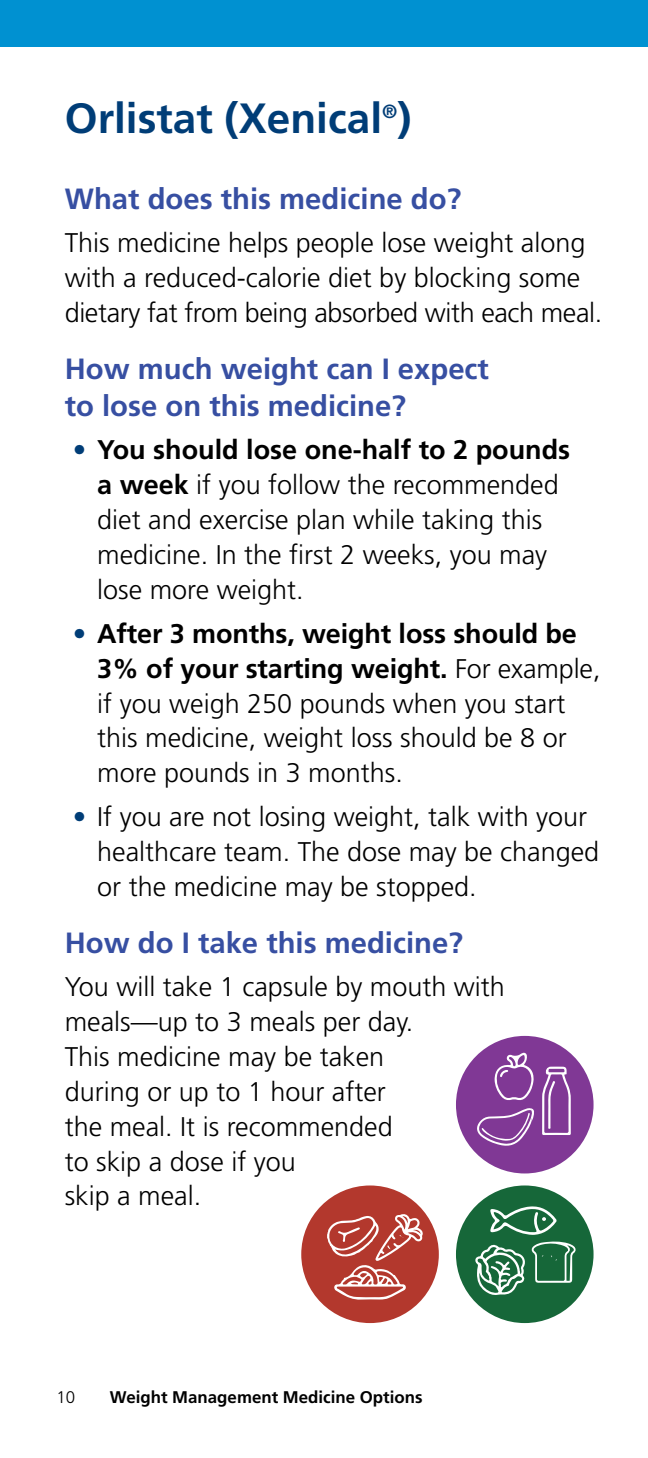
<style>
.page{position:relative;width:648px;height:1458px;background:#fff}
.page>*{position:absolute;margin:0;border:0;box-sizing:border-box;transform-origin:0 0}
.t1{font:700 42.3px "Frutiger LT Std";color:#003d77}
.t2{font:700 29.25px/37.1px "Frutiger LT Std";color:#374fa2}
.Head_2{font:300 27px/34.9px "Frutiger LT Std";color:#000}
.Body_copy__12_pt{font:300 27px/34.9px "Frutiger LT Std";color:#000}
.t3{font:700 16.88px "Frutiger LT Std";color:#000}
.t4{font:300 16.88px "Frutiger LT Std";color:#000}
.s1{font-weight:700;color:#003d77}
.s2{font-weight:700}
.s3{color:#003d77}
</style>
<div class="page">
<div style="left:0;top:0;width:648px;height:47px;background:#0091d1"></div>
<div style="left:456px;top:1036px;width:138px;height:137px;background:#803895;border-radius:50%"></div>
<svg style="left:542px;top:1067px;width:29px;height:68px"></svg>
<svg style="left:477px;top:1108px;width:57px;height:38px"></svg>
<svg style="left:495px;top:1052px;width:39px;height:48px"></svg>
<div style="left:456px;top:1185px;width:138px;height:138px;background:#166739;border-radius:50%"></div>
<svg style="left:490px;top:1206px;width:67px;height:29px"></svg>
<svg style="left:475px;top:1241px;width:101px;height:54px"></svg>
<div style="left:301px;top:1185px;width:138px;height:138px;background:#b3382d;border-radius:50%"></div>
<svg style="left:327px;top:1214px;width:96px;height:86px"></svg>
<h1 class="t1" style="left:65px;top:93px;width:348px">Orlistat (Xenical<sup>®</sup>)</h1>
<h2 class="t2" style="left:65px;top:181px;width:398px">What does this medicine do?</h2>
<p class="Body_copy__12_pt" style="left:65px;top:226px;width:539px">This medicine helps people lose weight along with a reduced-calorie diet by blocking some dietary fat from being absorbed with each meal.</p>
<h2 class="t2" style="left:65px;top:351px;width:426px">How much weight can I expect to lose on this medicine?</h2>
<p class="Head_2" style="left:97px;top:433px;width:475px;text-indent:-24px"><span class="s1">•</span> <span class="s2">You should lose one-half to 2 pounds a week</span> if you follow the recommended diet and exercise plan while taking this medicine. In the first 2 weeks, you may lose more weight.</p>
<p class="Head_2" style="left:97px;top:616px;width:505px;text-indent:-24px"><span class="s1">•</span> <span class="s2">After 3 months, weight loss should be 3% of your starting weight.</span> For example, if you weigh 250 pounds when you start this medicine, weight loss should be 8 or more pounds in 3 months.</p>
<p class="Head_2" style="left:97px;top:800px;width:504px;text-indent:-24px"><span class="s3">•</span> If you are not losing weight, talk with your healthcare team. The dose may be changed or the medicine may be stopped.</p>
<h2 class="t2" style="left:65px;top:925px;width:400px">How do I take this medicine?</h2>
<p class="Head_2" style="left:65px;top:970px;width:442px">You will take 1 capsule by mouth with meals—up to 3 meals per day.<br>This medicine may be taken<br>during or up to 1 hour after<br>the meal. It is recommended<br>to skip a dose if you<br>skip a meal.</p>
<p class="t4" style="left:56px;top:1387px;width:20px">10</p>
<p class="t3" style="left:110px;top:1387px;width:314px">Weight Management Medicine Options</p>
</div>
